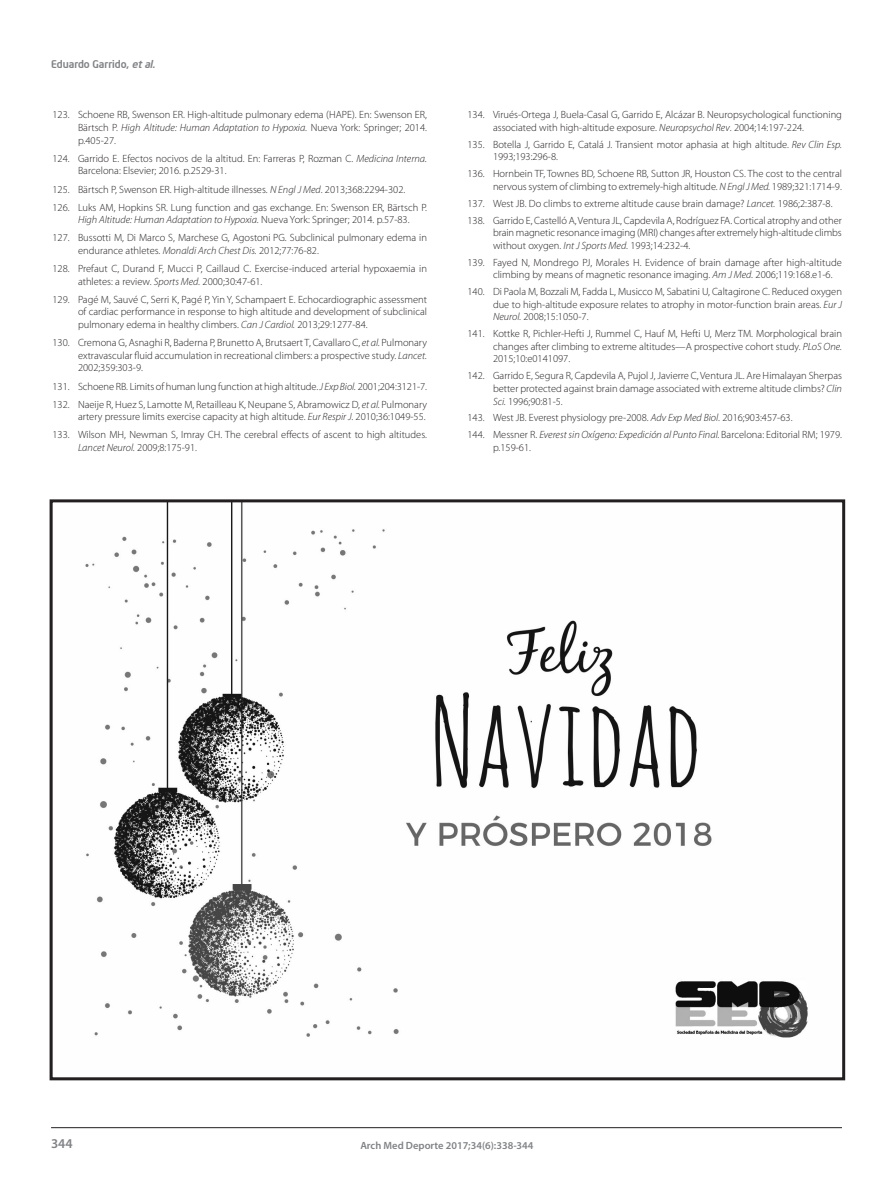
<style>
.page{position:relative;width:893px;height:1191px;background:#fff}
.page>*{position:absolute;margin:0;border:0;box-sizing:border-box;transform-origin:0 0}
.t1{font:600 13.5px "Myriad Pro";color:#808285}
.t2{font:300 10.5px/12.6px "Myriad Pro";color:#231f20}
.t3{font:600 10.5px "Myriad Pro";color:#808285}
.t4{font:500 10.5px "Neo Sans Intel";color:#808285}
.s1{font-style:italic}
</style>
<div class="page">
<hr style="left:51px;top:1127px;width:791px;height:1px;background:#231f20">
<img style="left:85px;top:503px;width:723px;height:535px">
<div style="left:50px;top:499px;width:795px;height:581px;border:3px solid #231f20"></div>
<p class="t4" style="left:51px;top:57px;width:108px">Eduardo Garrido, <span class="s1">etal.</span></p>
<p class="t2" style="left:78px;top:109px;width:350px;text-align:justify;text-indent:-26px">123. Schoene RB, Swenson ER. High-altitude pulmonary edema (HAPE). En: Swenson ER, Bärtsch P. <span class="s1">High Altitude: Human Adaptation to Hypoxia.</span> Nueva York: Springer; 2014. p.405-27.</p>
<p class="t2" style="left:78px;top:152px;width:350px;text-indent:-26px">124. Garrido E. Efectos nocivos de la altitud. En: Farreras P, Rozman C. <span class="s1">Medicina Interna.<br></span>Barcelona: Elsevier; 2016. p.2529-31.</p>
<p class="t2" style="left:52px;top:180px;width:376px;line-height:18.1px">125. Bärtsch P, Swenson ER. High-altitude illnesses. <span class="s1">N Engl J Med</span>. 2013;368:2294-302.<br>126. Luks AM, Hopkins SR. Lung function and gas exchange. En: Swenson ER, Bärtsch P.</p>
<p class="t2" style="left:52px;top:211px;width:376px;line-height:18.1px;text-indent:26px"><span class="s1">High Altitude: Human Adaptation to Hypoxia.</span> Nueva York: Springer; 2014. p.57-83.<br>127. Bussotti M, Di Marco S, Marchese G, Agostoni PG. Subclinical pulmonary edema in</p>
<p class="t2" style="left:53px;top:241px;width:376px;line-height:18.1px;text-indent:26px">endurance athletes. <span class="s1">Monaldi Arch Chest Dis.</span> 2012;77:76-82.<br>128. Prefaut C, Durand F, Mucci P, Caillaud C. Exercise-induced arterial hypoxaemia in</p>
<p class="t2" style="left:53px;top:272px;width:376px;line-height:18.1px;text-indent:26px">athletes: a review. <span class="s1">Sports Med.</span> 2000;30:47-61.<br>129. Pagé M, Sauvé C, Serri K, Pagé P, Yin Y, Schampaert E. Echocardiographic assessment</p>
<p class="t2" style="left:78px;top:305px;width:350px">of cardiac performance in response to high altitude and development of subclinical pulmonary edema in healthy climbers. <span class="s1">Can J Cardiol.</span> 2013;29:1277-84.</p>
<p class="t2" style="left:78px;top:336px;width:351px;text-align:justify;text-indent:-26px">130. Cremona G, Asnaghi R, Baderna P, Brunetto A, Brutsaert T, Cavallaro C, <span class="s1">et al.</span> Pulmonary extravascular fluid accumulation in recreational climbers: a prospective study. <span class="s1">Lancet.<br></span>2002;359:303-9.</p>
<p class="t2" style="left:53px;top:377px;width:376px;line-height:18.1px">131. Schoene RB. Limits of human lung function at high altitude. <span class="s1">J Exp Biol.</span> 2001;204:3121-7.<br>132. Naeije R, Huez S, Lamotte M, Retailleau K, Neupane S, Abramowicz D, <span class="s1">et al.</span> Pulmonary</p>
<p class="t2" style="left:53px;top:407px;width:376px;line-height:18.1px;text-align:right">artery pressure limits exercise capacity at high altitude. <span class="s1">Eur Respir J.</span> 2010;36:1049-55.<br>133. Wilson MH, Newman S, Imray CH. The cerebral effects of ascent to high altitudes.</p>
<p class="t2" style="left:78px;top:441px;width:121px"><span class="s1">Lancet Neurol.</span> 2009;8:175-91.</p>
<p class="t2" style="left:493px;top:108px;width:350px;text-indent:-26px">134. Virués-Ortega J, Buela-Casal G, Garrido E, Alcázar B. Neuropsychological functioning associated with high-altitude exposure. <span class="s1">Neuropsychol Rev</span>. 2004;14:197-224.</p>
<p class="t2" style="left:493px;top:138px;width:351px;text-indent:-26px">135. Botella J, Garrido E, Catalá J. Transient motor aphasia at high altitude. <span class="s1">Rev Clin Esp.<br></span>1993;193:296-8.</p>
<p class="t2" style="left:467px;top:167px;width:376px;text-align:right">136. Hornbein TF, Townes BD, Schoene RB, Sutton JR, Houston CS. The cost to the central nervous system of climbing to extremely-high altitude. <span class="s1">N Engl J Med.</span> 1989;321:1714-9.</p>
<p class="t2" style="left:467px;top:195px;width:376px;line-height:16.8px">137. West JB. Do climbs to extreme altitude cause brain damage? <span class="s1">Lancet.</span> 1986;2:387-8.<br>138. Garrido E, Castelló A, Ventura JL, Capdevila A, Rodríguez FA. Cortical atrophy and other</p>
<p class="t2" style="left:493px;top:226px;width:350px">brain magnetic resonance imaging (MRI) changes after extremely high-altitude climbs without oxygen. <span class="s1">Int J Sports Med</span>. 1993;14:232-4.</p>
<p class="t2" style="left:493px;top:256px;width:350px;text-indent:-26px">139. Fayed N, Mondrego PJ, Morales H. Evidence of brain damage after high-altitude climbing by means of magnetic resonance imaging. <span class="s1">Am J Med.</span> 2006;119:168.e1-6.</p>
<p class="t2" style="left:493px;top:285px;width:350px;text-align:justify;text-indent:-26px">140. Di Paola M, Bozzali M, Fadda L, Musicco M, Sabatini U, Caltagirone C. Reduced oxygen due to high-altitude exposure relates to atrophy in motor-function brain areas. <span class="s1">Eur J Neurol.</span> 2008;15:1050-7.</p>
<p class="t2" style="left:493px;top:327px;width:350px;text-align:justify;text-indent:-26px">141. Kottke R, Pichler-Hefti J, Rummel C, Hauf M, Hefti U, Merz TM. Morphological brain changes after climbing to extreme altitudes—A prospective cohort study. <span class="s1">PLoS One.<br></span>2015;10:e0141097.</p>
<p class="t2" style="left:493px;top:369px;width:350px;text-align:justify;text-indent:-26px">142. Garrido E, Segura R, Capdevila A, Pujol J, Javierre C, Ventura JL. Are Himalayan Sherpas better protected against brain damage associated with extreme altitude climbs? <span class="s1">Clin Sci.</span> 1996;90:81-5.</p>
<p class="t2" style="left:467px;top:409px;width:376px;line-height:16.8px">143. West JB. Everest physiology pre-2008. <span class="s1">Adv Exp Med Biol</span>. 2016;903:457-63.<br>144. Messner R. <span class="s1">Everest sin Oxígeno: Expedición al Punto Final.</span> Barcelona: Editorial RM; 1979.</p>
<p class="t2" style="left:493px;top:441px;width:40px">p.159-61.</p>
<p class="t1" style="left:51px;top:1135px;width:23px">344</p>
<p class="t3" style="left:360px;top:1138px;width:175px">Arch Med Deporte 2017;34(6):338-344</p>
</div>
